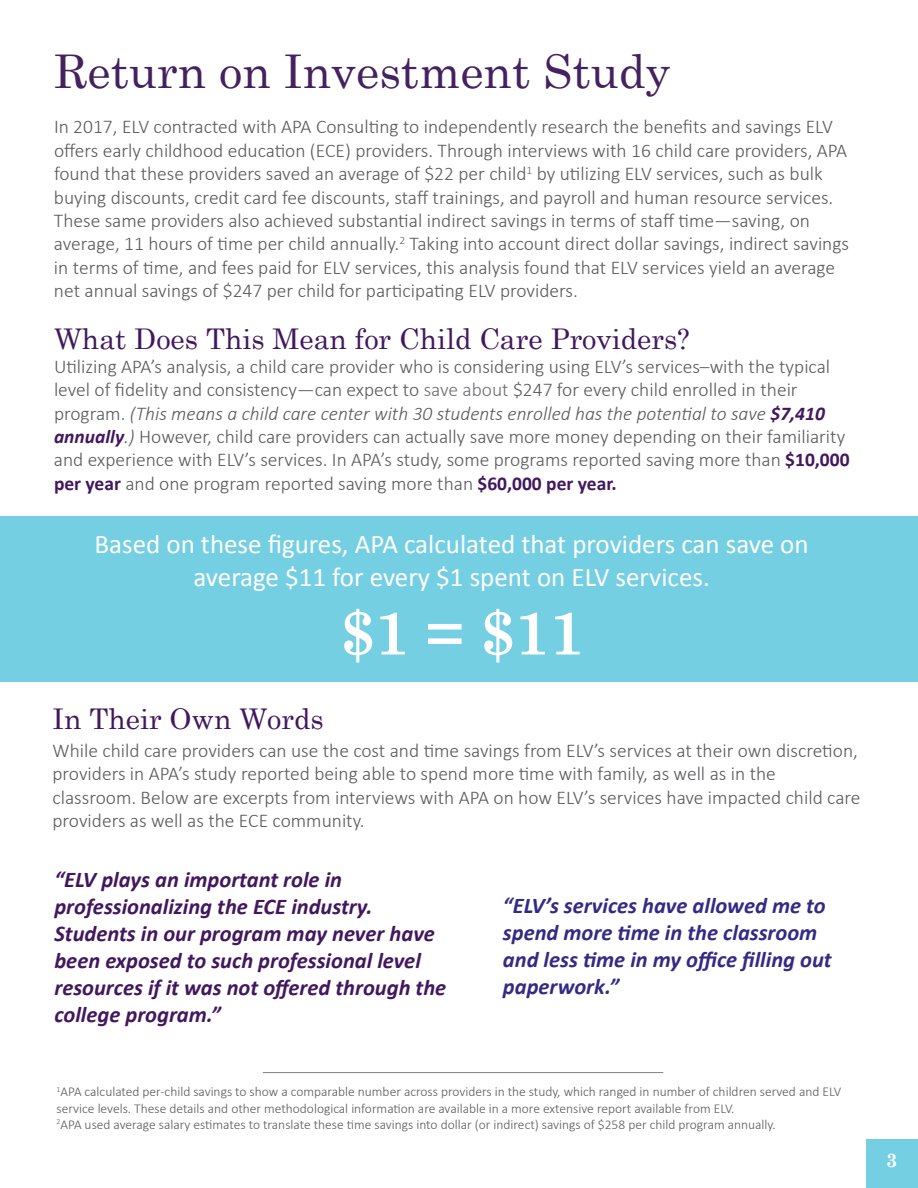
<style>
.page{position:relative;width:918px;height:1188px;background:#fff}
.page>*{position:absolute;margin:0;border:0;box-sizing:border-box;transform-origin:0 0}
.t1{font:700 61.5px "Century Schoolbook";color:#fff}
.t2{font:46.5px "Century Schoolbook";color:#44215f}
.t3{font:28.5px "Century Schoolbook";color:#42175e}
.t4{font:27px/32.4px "Calibri";color:#fff;text-align:center}
.t5{font:italic 700 22.5px/27px "Calibri";color:#42175e}
.t6{font:italic 700 22.5px/27px "Calibri";color:#332a86}
.t7{font:300 19.5px/23.4px "Calibri";color:#58595b}
.t8{font:700 19.5px "Century Schoolbook";color:#fff}
.t9{font:300 13.5px/16.2px "Calibri";color:#58595b}
.s1{color:#6d6e71}
.s2{font-style:italic}
.s3{font-weight:700;font-style:italic;color:#42175e}
.s4{font-weight:700;color:#42175e}
</style>
<div class="page">
<div style="left:0;top:517px;width:918px;height:165px;background:#75cfe3"></div>
<div style="left:867px;top:1140px;width:51px;height:48px;background:#75cfe3"></div>
<hr style="left:263px;top:1072px;width:400px;height:1px;background:#808284">
<h2 class="t2" style="left:54px;top:54px;width:618px">Return on Investment Study</h2>
<p class="t7" style="left:54px;top:115px;width:797px">In 2017, ELV contracted with APA Consulting to independently research the benefits and savings ELV offers early childhood education (ECE) providers. Through interviews with 16 child care providers, APA found that these providers saved an average of $22 per child<sup>1</sup> by utilizing ELV services, such as bulk buying discounts, credit card fee discounts, staff trainings, and payroll and human resource services.<br>These same providers also achieved substantial indirect savings in terms of staff time—saving, on average, 11 hours of time per child annually.<sup>2</sup> Taking into account direct dollar savings, indirect savings in terms of time, and fees paid for ELV services, this analysis found that ELV services yield an average net annual savings of $247 per child for participating ELV providers.</p>
<h3 class="t3" style="left:54px;top:328px;width:637px">What Does This Mean for Child Care Providers?</h3>
<p class="t7" style="left:54px;top:354px;width:797px">Utilizing APA’s analysis, a child care provider who is considering using ELV’s services–with the typical level of fidelity and consistency—can expect to <span class="s1">save about</span> $247 for every child enrolled in their program. <span class="s2">(This means a child care center with 30 students enrolled has the potential to save</span> <span class="s3">$7,410 annually</span><span class="s2">.)</span> However, child care providers can actually save more money depending on their familiarity and experience with ELV’s services. In APA’s study, some programs reported saving more than <span class="s4">$10,000 per year</span> and one program reported saving more than <span class="s4">$60,000 per year.</span></p>
<h3 class="t4" style="left:95px;top:528px;width:716px">Based on these figures, APA calculated that providers can save on average $11 for every $1 spent on ELV services.</h3>
<h3 class="t3" style="left:52px;top:708px;width:273px">In Their Own Words</h3>
<h1 class="t1" style="left:340px;top:609px;width:246px">$1 = $11</h1>
<p class="t7" style="left:52px;top:739px;width:810px">While child care providers can use the cost and time savings from ELV’s services at their own discretion, providers in APA’s study reported being able to spend more time with family, as well as in the classroom. Below are excerpts from interviews with APA on how ELV’s services have impacted child care providers as well as the ECE community.</p>
<p class="t5" style="left:54px;top:866px;width:393px">“ELV plays an important role in professionalizing the ECE industry.<br>Students in our program may never have been exposed to such professional level resources if it was not offered through the college program.”</p>
<p class="t6" style="left:503px;top:893px;width:330px">“ELV’s services have allowed me to spend more time in the classroom and less time in my office filling out paperwork.”</p>
<p class="t9" style="left:57px;top:1084px;width:786px"><sup>1</sup>APA calculated per-child savings to show a comparable number across providers in the study, which ranged in number of children served and ELV service levels. These details and other methodological information are available in a more extensive report available from ELV.<br><sup>2</sup>APA used average salary estimates to translate these time savings into dollar (or indirect) savings of $258 per child program annually.</p>
<p class="t8" style="left:886px;top:1152px;width:13px">3</p>
</div>
